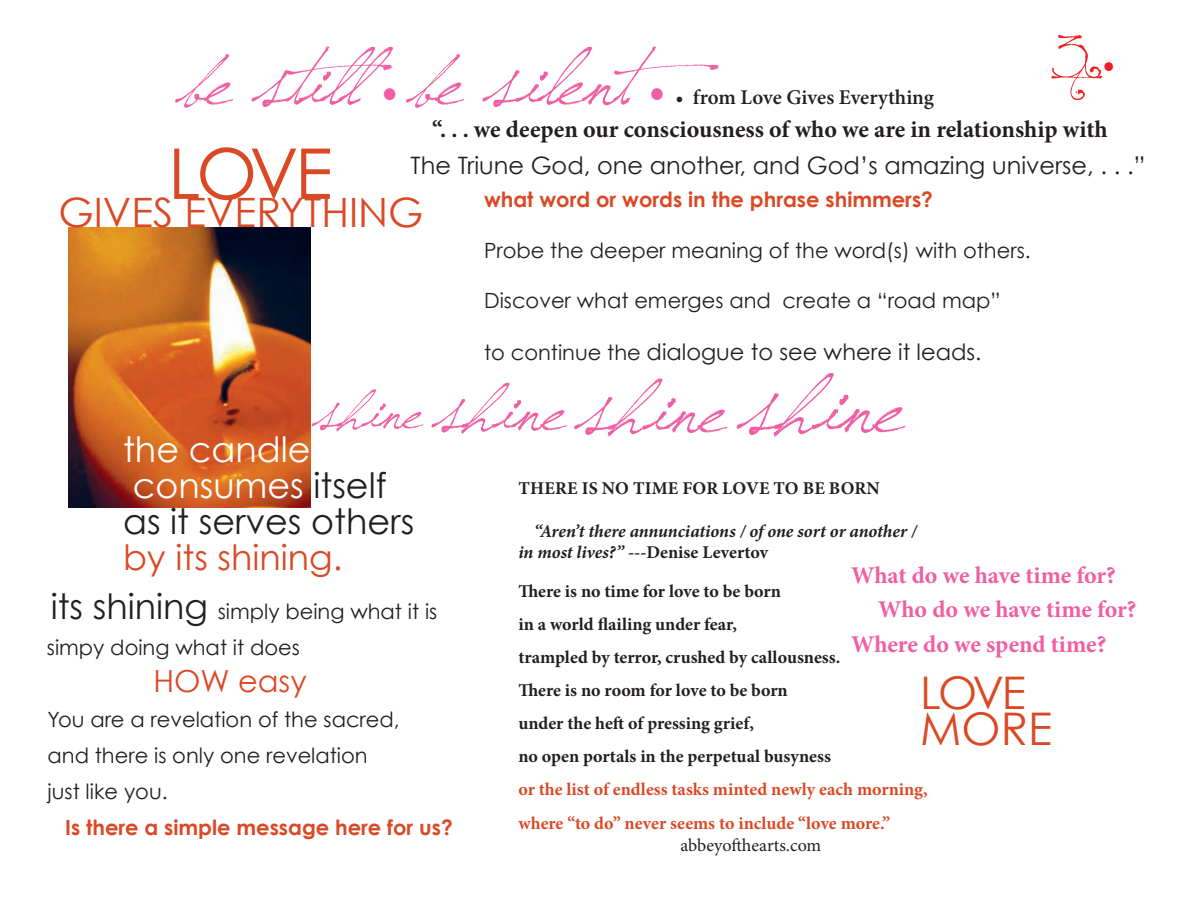
<style>
.page{position:relative;width:1188px;height:918px;background:#fff}
.page>*{position:absolute;margin:0;border:0;box-sizing:border-box;transform-origin:0 0}
.t1{font:92.85px "Jellyka Saint Andrews Queen";color:#f05ea3}
.t2{font:81.9px "Jellyka Saint Andrews Queen";color:#f05ea3}
.t3{font:70.05px "Century Gothic";color:#da4926}
.t4{font:67.5px "Jellyka Saint Andrews Queen";color:#f05ea3}
.t5{font:67.5px "Jellyka Saint Andrews Queen";color:#ee1f23}
.t6{font:45px "Century Gothic";letter-spacing:-.025em;color:#da4926}
.t7{font:40.5px "Century Gothic";color:#da4926}
.t8{font:34.95px "Century Gothic";color:#fff}
.t9{font:34.95px "Century Gothic";color:#231f20}
.t10{font:34.95px "Century Gothic";color:#da4926}
.t11{font:30.3px "Century Gothic";color:#da4926}
.t12{font:700 24px "Minion Pro";letter-spacing:-.005em;color:#f05ea3}
.t13{font:700 24px "Minion Pro";color:#231f20}
.t14{font:24px "Century Gothic";color:#231f20}
.t15{font:22.5px "Century Gothic";color:#231f20}
.t16{font:21px "Century Gothic";color:#231f20}
.t17{font:700 21px "Century Gothic";color:#da4926}
.t18{font:600 21px "Minion Pro";letter-spacing:-.005em;color:#231f20}
.t19{font:700 18px "Minion Pro";color:#231f20}
.t20{font:700 18px "Minion Pro";color:#da4926}
.t21{font:italic 700 18px/21.6px "Minion Pro";letter-spacing:-.005em;color:#231f20}
.t22{font:18px "Minion Pro";letter-spacing:-.005em;color:#231f20}
.s1{font-family:"Minion Pro";font-weight:500;font-style:italic;font-size:33.75px}
.s2{font-family:"Jellyka Saint Andrews Queen";font-weight:400;font-size:90px;color:#f05ea3}
.s3{font-weight:500;font-style:italic;font-size:45px;color:#f05ea3}
.s4{font-weight:400}
.s5{font-size:21px}
.s6{font-size:102.15px}
.s7{color:#231f20}
.s8{font-size:34.95px}
.s9{font-style:normal}
</style>
<div class="page">
<img style="left:69px;top:228px;width:242px;height:279px">
<p class="t5" style="left:1050px;top:11px;width:67px">3<span class="s1">•</span></p>
<p class="t18" style="left:177px;top:83px;width:758px"><span class="s2">be still</span> <span class="s3">•</span> <span class="s2">be silent</span><span class="s3">•</span> <span class="s4">•</span> from Love Gives Everything</p>
<p class="t13" style="left:432px;top:113px;width:677px">“. . . we deepen our consciousness of who we are in relationship with</p>
<p class="t3" style="left:168px;top:131px;width:166px">LOVE</p>
<p class="t7" style="left:58px;top:188px;width:366px">GIVES EVERYTHING</p>
<p class="t14" style="left:411px;top:150px;width:736px">The Triune God, one another, and God’s amazing universe, . . .”</p>
<p class="t17" style="left:484px;top:186px;width:450px">what word or words in the phrase shimmers?</p>
<p class="t16" style="left:484px;top:237px;width:548px">Probe the deeper meaning of the word(s) with others.</p>
<p class="t16" style="left:484px;top:288px;width:518px">Discover what emerges and create a “road map”</p>
<p class="t15" style="left:484px;top:338px;width:499px"><span class="s5">to continue the</span> dialogue to see where it leads.</p>
<p class="t4" style="left:313px;top:365px;width:110px">shine</p>
<p class="t2" style="left:433px;top:354px;width:133px">shine</p>
<p class="t1" style="left:576px;top:346px;width:329px">shine<span class="s6">shine</span></p>
<p class="t8" style="left:123px;top:428px;width:189px">the candle</p>
<p class="t8" style="left:133px;top:464px;width:255px">consumes <span class="s7">itself</span></p>
<p class="t9" style="left:123px;top:500px;width:293px">as it serves others</p>
<p class="t10" style="left:123px;top:536px;width:221px">by its shining.</p>
<p class="t16" style="left:51px;top:599px;width:388px"><span class="s8">its shining</span> simply being what it is</p>
<p class="t16" style="left:47px;top:635px;width:255px">simpy doing what it does</p>
<p class="t11" style="left:153px;top:662px;width:155px">HOW easy</p>
<p class="t16" style="left:48px;top:706px;width:354px">You are a revelation of the sacred,</p>
<p class="t16" style="left:48px;top:742px;width:322px">and there is only one revelation</p>
<p class="t16" style="left:48px;top:778px;width:122px">just like you.</p>
<p class="t17" style="left:65px;top:814px;width:389px">Is there a simple message here for us?</p>
<p class="t19" style="left:518px;top:475px;width:363px">THERE IS NO TIME FOR LOVE TO BE BORN</p>
<p class="t21" style="left:518px;top:520px;width:400px;text-indent:16px">“Aren’t there annunciations / of one sort or another / in most lives?” -<span class="s9">--Denise Levertov</span></p>
<p class="t19" style="left:518px;top:578px;width:264px">There is no time for love to be born</p>
<p class="t19" style="left:518px;top:611px;width:220px">in a world flailing under fear,</p>
<p class="t19" style="left:518px;top:644px;width:323px">trampled by terror, crushed by callousness.</p>
<p class="t19" style="left:518px;top:677px;width:271px">There is no room for love to be born</p>
<p class="t19" style="left:518px;top:710px;width:237px">under the heft of pressing grief,</p>
<p class="t19" style="left:518px;top:743px;width:314px">no open portals in the perpetual busyness</p>
<p class="t20" style="left:518px;top:776px;width:411px">or the list of endless tasks minted newly each morning,</p>
<p class="t20" style="left:518px;top:811px;width:373px">where “to do” never seems to include “love more.”</p>
<p class="t22" style="left:680px;top:833px;width:142px">abbeyofthearts.com</p>
<p class="t12" style="left:851px;top:558px;width:266px">What do we have time for?</p>
<p class="t12" style="left:878px;top:593px;width:260px">Who do we have time for?</p>
<p class="t12" style="left:851px;top:627px;width:257px">Where do we spend time?</p>
<p class="t6" style="left:920px;top:665px;width:107px">LOVE</p>
<p class="t6" style="left:920px;top:701px;width:133px">MORE</p>
</div>
